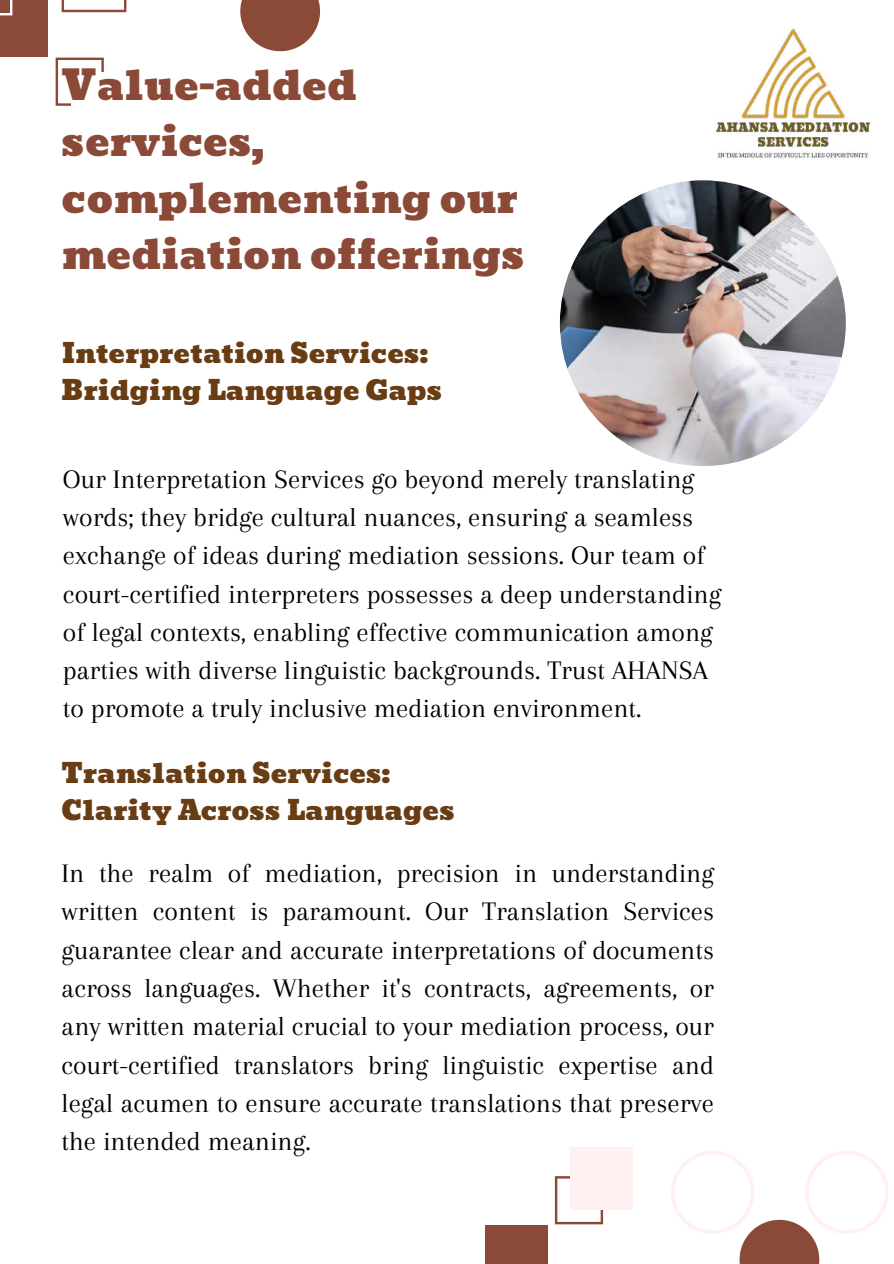
<style>
.page{position:relative;width:894px;height:1264px;background:#fff}
.page>*{position:absolute;margin:0;border:0;box-sizing:border-box;transform-origin:0 0}
.t1{font:40.5px/56.2px "Bevan";color:#8b4a37}
.t2{font:27.75px/38.2px "Arapey";color:#000}
.t3{font:27px/37.2px "Bevan";color:#693d14}
</style>
<div class="page">
<img style="left:559px;top:180px;width:286px;height:286px;border-radius:50%">
<svg style="left:240px;top:0;width:80px;height:52px"></svg>
<svg style="left:671px;top:1151px;width:217px;height:112px"></svg>
<div style="left:0;top:0;width:48px;height:57px;background:#8b4a37"></div>
<svg style="left:62px;top:0;width:64px;height:12px"></svg>
<svg style="left:56px;top:58px;width:48px;height:48px"></svg>
<svg style="left:0;top:0;width:12px;height:15px"></svg>
<div style="left:71px;top:72px;width:63px;height:62px;background:#fff"></div>
<div style="left:485px;top:1225px;width:62px;height:38px;background:#8b4a37"></div>
<svg style="left:554px;top:1176px;width:49px;height:48px"></svg>
<div style="left:570px;top:1147px;width:63px;height:62px;background:#fff1f1"></div>
<img style="left:716px;top:28px;width:155px;height:132px">
<h1 class="t1" style="left:62px;top:58px;width:464px">Value-added services, complementing our mediation offerings</h1>
<p class="t3" style="left:62px;top:334px;width:382px">Interpretation Services:<br>Bridging Language Gaps</p>
<p class="t2" style="left:63px;top:459px;width:659px">Our Interpretation Services go beyond merely translating words; they bridge cultural nuances, ensuring a seamless exchange of ideas during mediation sessions. Our team of court-certified interpreters possesses a deep understanding of legal contexts, enabling effective communication among parties with diverse linguistic backgrounds. Trust AHANSA to promote a truly inclusive mediation environment.</p>
<p class="t3" style="left:62px;top:755px;width:395px">Translation Services:<br>Clarity Across Languages</p>
<p class="t2" style="left:62px;top:854px;width:653px;text-align:justify">In the realm of mediation, precision in understanding written content is paramount. Our Translation Services guarantee clear and accurate interpretations of documents across languages. Whether it's contracts, agreements, or any written material crucial to your mediation process, our court-certified translators bring linguistic expertise and legal acumen to ensure accurate translations that preserve the intended meaning.</p>
</div>
